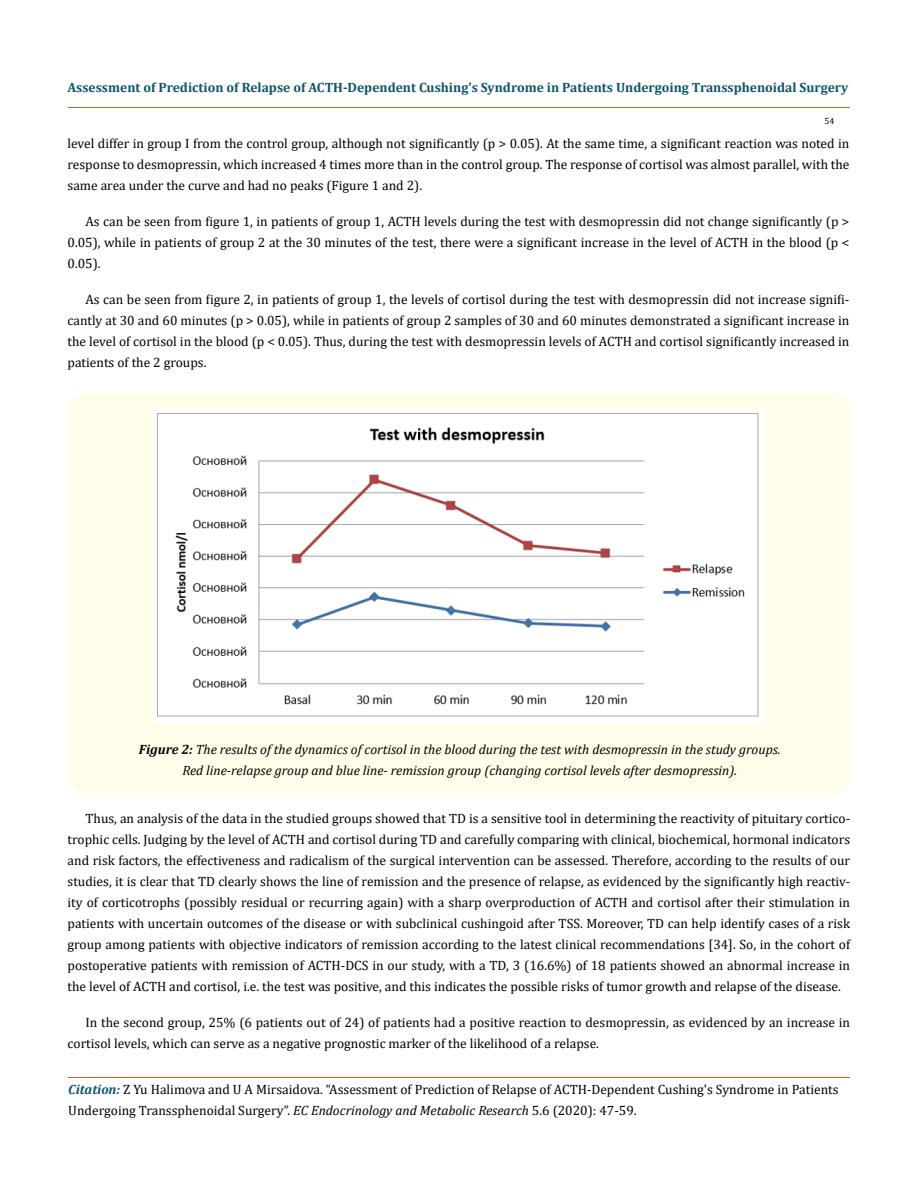
<style>
.page{position:relative;width:917px;height:1188px;background:#fff}
.page>*{position:absolute;margin:0;border:0;box-sizing:border-box;transform-origin:0 0}
.t1{font:13.5px/21px "Cambria";color:#000;text-align:justify}
.t2{font:italic 13.5px/21px "Cambria";color:#000;text-align:center}
.t3{font:700 13.5px "Cambria";color:#0e546a}
.t4{font:9px "Cambria";color:#000}
.s1{font-weight:700}
.s2{font-weight:700;font-style:italic;color:#0e546a}
.s3{font-style:italic}
</style>
<div class="page">
<hr style="left:68px;top:108px;width:781px;height:1px;background:#e05d1a">
<hr style="left:68px;top:1077px;width:781px;height:1px;background:#e05d1a">
<div style="left:68px;top:393px;width:782px;height:402px;background:#fffde9;border-radius:18px"></div>
<img style="left:154px;top:409px;width:611px;height:314px">
<p class="t3" style="left:67px;top:78px;width:782px">Assessment of Prediction of Relapse of ACTH-Dependent Cushing's Syndrome in Patients Undergoing Transsphenoidal Surgery</p>
<p class="t4" style="left:824px;top:116px;width:11px">54</p>
<p class="t1" style="left:68px;top:133px;width:783px">level differ in group I from the control group, although not significantly (p &gt; 0.05). At the same time, a significant reaction was noted in response to desmopressin, which increased 4 times more than in the control group. The response of cortisol was almost parallel, with the same area under the curve and had no peaks (Figure 1 and 2).</p>
<p class="t1" style="left:68px;top:211px;width:783px;text-indent:18px">As can be seen from figure 1, in patients of group 1, ACTH levels during the test with desmopressin did not change significantly (p &gt; 0.05), while in patients of group 2 at the 30 minutes of the test, there were a significant increase in the level of ACTH in the blood (p &lt; 0.05).</p>
<p class="t1" style="left:68px;top:289px;width:783px;text-indent:18px">As can be seen from figure 2, in patients of group 1, the levels of cortisol during the test with desmopressin did not increase signifi&shy;cantly at 30 and 60 minutes (p &gt; 0.05), while in patients of group 2 samples of 30 and 60 minutes demonstrated a significant increase in the level of cortisol in the blood (p &lt; 0.05). Thus, during the test with desmopressin levels of ACTH and cortisol significantly increased in patients of the 2 groups.</p>
<p class="t2" style="left:139px;top:739px;width:643px"><span class="s1">Figure 2:</span> The results of the dynamics of cortisol in the blood during the test with desmopressin in the study groups.<br>Red line-relapse group and blue line- remission group (changing cortisol levels after desmopressin).</p>
<p class="t1" style="left:68px;top:808px;width:784px;text-indent:18px">Thus, an analysis of the data in the studied groups showed that TD is a sensitive tool in determining the reactivity of pituitary cortico&shy;trophic cells. Judging by the level of ACTH and cortisol during TD and carefully comparing with clinical, biochemical, hormonal indicators and risk factors, the effectiveness and radicalism of the surgical intervention can be assessed. Therefore, according to the results of our studies, it is clear that TD clearly shows the line of remission and the presence of relapse, as evidenced by the significantly high reactiv&shy;ity of corticotrophs (possibly residual or recurring again) with a sharp overproduction of ACTH and cortisol after their stimulation in patients with uncertain outcomes of the disease or with subclinical cushingoid after TSS. Moreover, TD can help identify cases of a risk group among patients with objective indicators of remission according to the latest clinical recommendations [34]. So, in the cohort of postoperative patients with remission of ACTH-DCS in our study, with a TD, 3 (16.6%) of 18 patients showed an abnormal increase in the level of ACTH and cortisol, i.e. the test was positive, and this indicates the possible risks of tumor growth and relapse of the disease.</p>
<p class="t1" style="left:68px;top:1012px;width:784px;text-indent:18px">In the second group, 25% (6 patients out of 24) of patients had a positive reaction to desmopressin, as evidenced by an increase in cortisol levels, which can serve as a negative prognostic marker of the likelihood of a relapse.</p>
<p class="t1" style="left:68px;top:1079px;width:771px"><span class="s2">Citation:</span> Z Yu Halimova and U A Mirsaidova. “Assessment of Prediction of Relapse of ACTH-Dependent Cushing's Syndrome in Patients<br>Undergoing Transsphenoidal Surgery”. <span class="s3">EC Endocrinology and Metabolic Research</span> 5.6 (2020): 47-59.</p>
</div>
